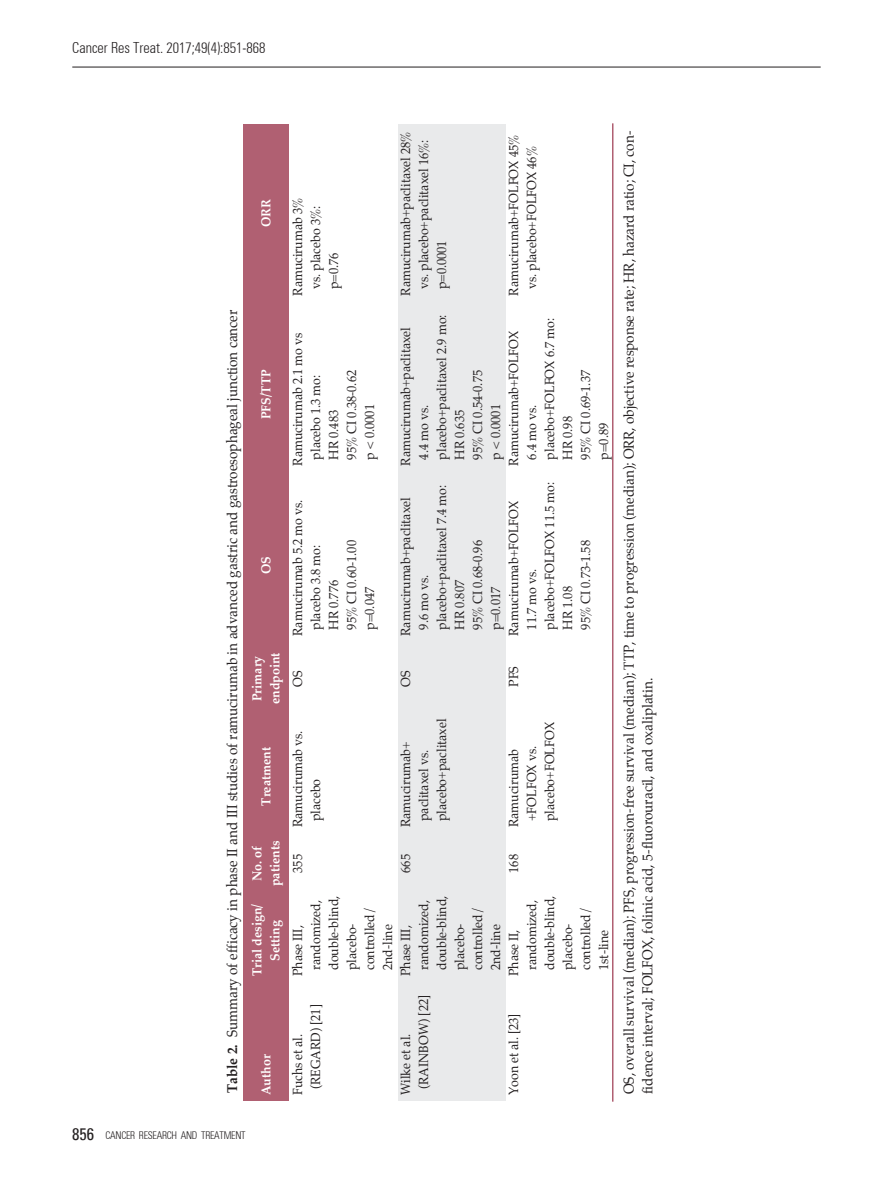
<style>
.page{position:relative;width:893px;height:1191px;background:#fff}
.page>*{position:absolute;margin:0;border:0;box-sizing:border-box;transform-origin:0 0}
.t1{font:300 condensed 15px "Univers";color:#231f20;scale:.95 1}
.t2{font:14.25px/18.8px "Palatino";color:#231f20;scale:.95 1}
.t3{font:13.05px "Palatino";color:#231f20;scale:.95 1}
.t4{font:700 13.05px "Palatino";color:#fff;scale:.95 1}
.t5{font:300 condensed 10.5px "Univers";letter-spacing:-.025em;color:#231f20;scale:.95 1}
.s1{font-weight:700}
.s2{font-weight:400;font-size:16.5px}
</style>
<div class="page">
<hr style="left:72px;top:67px;width:749px;height:1px;background:#231f20">
<div style="left:244px;top:124px;width:45px;height:976px;background:#b06072"></div>
<div style="left:398px;top:124px;width:107px;height:976px;background:#e9eaeb"></div>
<hr style="left:612px;top:123px;width:1px;height:978px;background:#b06072">
<p class="t1" style="left:72px;top:39px;width:205px">Cancer Res Treat. 2017;49(4):851-868</p>
<p class="t2" style="left:224px;top:1093px;width:826px;rotate:-90deg"><span class="s1">Table 2.</span> Summary of efficacy in phase II and III studies of ramucirumab in advanced gastric and gastroesophageal junction cancer</p>
<p class="t4" style="left:260px;top:227px;width:31px;rotate:-90deg">ORR</p>
<p class="t4" style="left:260px;top:419px;width:54px;rotate:-90deg">PFS/TTP</p>
<p class="t4" style="left:260px;top:574px;width:20px;rotate:-90deg">OS</p>
<p class="t4" style="left:269px;top:704px;width:56px;rotate:-90deg">endpoint</p>
<p class="t4" style="left:251px;top:701px;width:49px;rotate:-90deg">Primary</p>
<p class="t4" style="left:260px;top:805px;width:63px;rotate:-90deg">Treatment</p>
<p class="t4" style="left:251px;top:881px;width:39px;rotate:-90deg">No. of</p>
<p class="t4" style="left:269px;top:886px;width:49px;rotate:-90deg">patients</p>
<p class="t4" style="left:251px;top:976px;width:78px;rotate:-90deg">Trial design/</p>
<p class="t4" style="left:269px;top:960px;width:44px;rotate:-90deg">Setting</p>
<p class="t4" style="left:260px;top:1095px;width:44px;rotate:-90deg">Author</p>
<p class="t3" style="left:291px;top:295px;width:105px;rotate:-90deg">Ramucirumab 3%</p>
<p class="t3" style="left:309px;top:289px;width:89px;rotate:-90deg">vs. placebo 3%:</p>
<p class="t3" style="left:327px;top:289px;width:40px;rotate:-90deg">p=0.76</p>
<p class="t3" style="left:291px;top:466px;width:142px;rotate:-90deg">Ramucirumab 2.1 mo vs</p>
<p class="t3" style="left:309px;top:459px;width:91px;rotate:-90deg">placebo 1.3 mo:</p>
<p class="t3" style="left:327px;top:459px;width:54px;rotate:-90deg">HR 0.483</p>
<p class="t3" style="left:345px;top:459px;width:96px;rotate:-90deg">95% CI 0.38-0.62</p>
<p class="t3" style="left:363px;top:459px;width:60px;rotate:-90deg">p &lt; 0.0001</p>
<p class="t3" style="left:291px;top:636px;width:145px;rotate:-90deg">Ramucirumab 5.2 mo vs.</p>
<p class="t3" style="left:309px;top:629px;width:91px;rotate:-90deg">placebo 3.8 mo:</p>
<p class="t3" style="left:327px;top:629px;width:54px;rotate:-90deg">HR 0.776</p>
<p class="t3" style="left:345px;top:629px;width:96px;rotate:-90deg">95% CI 0.60-1.00</p>
<p class="t3" style="left:363px;top:629px;width:47px;rotate:-90deg">p=0.047</p>
<p class="t3" style="left:291px;top:687px;width:19px;rotate:-90deg">OS</p>
<p class="t3" style="left:291px;top:827px;width:103px;rotate:-90deg">Ramucirumab vs.</p>
<p class="t3" style="left:309px;top:821px;width:46px;rotate:-90deg">placebo</p>
<p class="t3" style="left:291px;top:872px;width:21px;rotate:-90deg">355</p>
<p class="t3" style="left:399px;top:296px;width:175px;rotate:-90deg">Ramucirumab+paclitaxel 28%</p>
<p class="t3" style="left:417px;top:289px;width:159px;rotate:-90deg">vs. placebo+paclitaxel 16%:</p>
<p class="t3" style="left:435px;top:289px;width:53px;rotate:-90deg">p=0.0001</p>
<p class="t3" style="left:399px;top:466px;width:147px;rotate:-90deg">Ramucirumab+paclitaxel</p>
<p class="t3" style="left:417px;top:459px;width:59px;rotate:-90deg">4.4 mo vs.</p>
<p class="t3" style="left:399px;top:636px;width:147px;rotate:-90deg">Ramucirumab+paclitaxel</p>
<p class="t3" style="left:417px;top:629px;width:59px;rotate:-90deg">9.6 mo vs.</p>
<p class="t3" style="left:435px;top:459px;width:154px;rotate:-90deg">placebo+paclitaxel 2.9 mo:</p>
<p class="t3" style="left:453px;top:459px;width:54px;rotate:-90deg">HR 0.635</p>
<p class="t3" style="left:435px;top:629px;width:154px;rotate:-90deg">placebo+paclitaxel 7.4 mo:</p>
<p class="t3" style="left:453px;top:629px;width:54px;rotate:-90deg">HR 0.807</p>
<p class="t3" style="left:507px;top:296px;width:171px;rotate:-90deg">Ramucirumab+FOLFOX 45%</p>
<p class="t3" style="left:525px;top:289px;width:152px;rotate:-90deg">vs. placebo+FOLFOX 46%</p>
<p class="t3" style="left:507px;top:466px;width:144px;rotate:-90deg">Ramucirumab+FOLFOX</p>
<p class="t3" style="left:471px;top:459px;width:96px;rotate:-90deg">95% CI 0.54-0.75</p>
<p class="t3" style="left:489px;top:459px;width:60px;rotate:-90deg">p &lt; 0.0001</p>
<p class="t3" style="left:507px;top:636px;width:144px;rotate:-90deg">Ramucirumab+FOLFOX</p>
<p class="t3" style="left:471px;top:629px;width:96px;rotate:-90deg">95% CI 0.68-0.96</p>
<p class="t3" style="left:489px;top:629px;width:47px;rotate:-90deg">p=0.017</p>
<p class="t3" style="left:525px;top:459px;width:59px;rotate:-90deg">6.4 mo vs.</p>
<p class="t3" style="left:543px;top:459px;width:150px;rotate:-90deg">placebo+FOLFOX 6.7 mo:</p>
<p class="t3" style="left:561px;top:459px;width:47px;rotate:-90deg">HR 0.98</p>
<p class="t3" style="left:525px;top:629px;width:66px;rotate:-90deg">11.7 mo vs.</p>
<p class="t3" style="left:543px;top:629px;width:157px;rotate:-90deg">placebo+FOLFOX 11.5 mo:</p>
<p class="t3" style="left:561px;top:629px;width:47px;rotate:-90deg">HR 1.08</p>
<p class="t3" style="left:579px;top:459px;width:96px;rotate:-90deg">95% CI 0.69-1.37</p>
<p class="t3" style="left:597px;top:459px;width:40px;rotate:-90deg">p=0.89</p>
<p class="t3" style="left:579px;top:629px;width:96px;rotate:-90deg">95% CI 0.73-1.58</p>
<p class="t3" style="left:399px;top:687px;width:19px;rotate:-90deg">OS</p>
<p class="t3" style="left:507px;top:687px;width:23px;rotate:-90deg">PFS</p>
<p class="t3" style="left:399px;top:827px;width:92px;rotate:-90deg">Ramucirumab+</p>
<p class="t3" style="left:435px;top:821px;width:109px;rotate:-90deg">placebo+paclitaxel</p>
<p class="t3" style="left:417px;top:821px;width:76px;rotate:-90deg">paclitaxel vs.</p>
<p class="t3" style="left:399px;top:872px;width:21px;rotate:-90deg">665</p>
<p class="t3" style="left:507px;top:827px;width:84px;rotate:-90deg">Ramucirumab</p>
<p class="t3" style="left:525px;top:821px;width:81px;rotate:-90deg">+FOLFOX vs.</p>
<p class="t3" style="left:543px;top:821px;width:106px;rotate:-90deg">placebo+FOLFOX</p>
<p class="t3" style="left:507px;top:872px;width:21px;rotate:-90deg">168</p>
<p class="t3" style="left:327px;top:970px;width:80px;rotate:-90deg">double-blind,</p>
<p class="t3" style="left:435px;top:970px;width:80px;rotate:-90deg">double-blind,</p>
<p class="t3" style="left:543px;top:970px;width:80px;rotate:-90deg">double-blind,</p>
<p class="t3" style="left:309px;top:970px;width:75px;rotate:-90deg">randomized,</p>
<p class="t3" style="left:417px;top:970px;width:75px;rotate:-90deg">randomized,</p>
<p class="t3" style="left:525px;top:970px;width:75px;rotate:-90deg">randomized,</p>
<p class="t3" style="left:363px;top:970px;width:68px;rotate:-90deg">controlled/</p>
<p class="t3" style="left:471px;top:970px;width:68px;rotate:-90deg">controlled/</p>
<p class="t3" style="left:579px;top:970px;width:68px;rotate:-90deg">controlled/</p>
<p class="t3" style="left:345px;top:970px;width:50px;rotate:-90deg">placebo-</p>
<p class="t3" style="left:453px;top:970px;width:50px;rotate:-90deg">placebo-</p>
<p class="t3" style="left:561px;top:970px;width:50px;rotate:-90deg">placebo-</p>
<p class="t3" style="left:381px;top:970px;width:49px;rotate:-90deg">2nd-line</p>
<p class="t3" style="left:489px;top:970px;width:49px;rotate:-90deg">2nd-line</p>
<p class="t3" style="left:291px;top:976px;width:55px;rotate:-90deg">Phase III,</p>
<p class="t3" style="left:399px;top:976px;width:55px;rotate:-90deg">Phase III,</p>
<p class="t3" style="left:507px;top:976px;width:51px;rotate:-90deg">Phase II,</p>
<p class="t3" style="left:597px;top:970px;width:44px;rotate:-90deg">1st-line</p>
<p class="t3" style="left:309px;top:1089px;width:91px;rotate:-90deg">(REGARD) [21]</p>
<p class="t3" style="left:291px;top:1095px;width:66px;rotate:-90deg">Fuchs et al.</p>
<p class="t3" style="left:417px;top:1089px;width:101px;rotate:-90deg">(RAINBOW) [22]</p>
<p class="t3" style="left:399px;top:1095px;width:66px;rotate:-90deg">Wilke et al.</p>
<p class="t3" style="left:507px;top:1095px;width:88px;rotate:-90deg">Yoon et al. [23]</p>
<p class="t2" style="left:620px;top:1094px;width:1015px;rotate:-90deg">OS, overall survival (median); PFS, progression-free survival (median); TTP, time to progression (median); ORR, objective response rate; HR, hazard ratio; CI, con&shy;fidence interval; FOLFOX, folinic acid, 5-fluorouracil, and oxaliplatin.</p>
<p class="t5" style="left:72px;top:1129px;width:184px"><span class="s2">856</span> CANCER RESEARCH AND TREATMENT</p>
</div>
